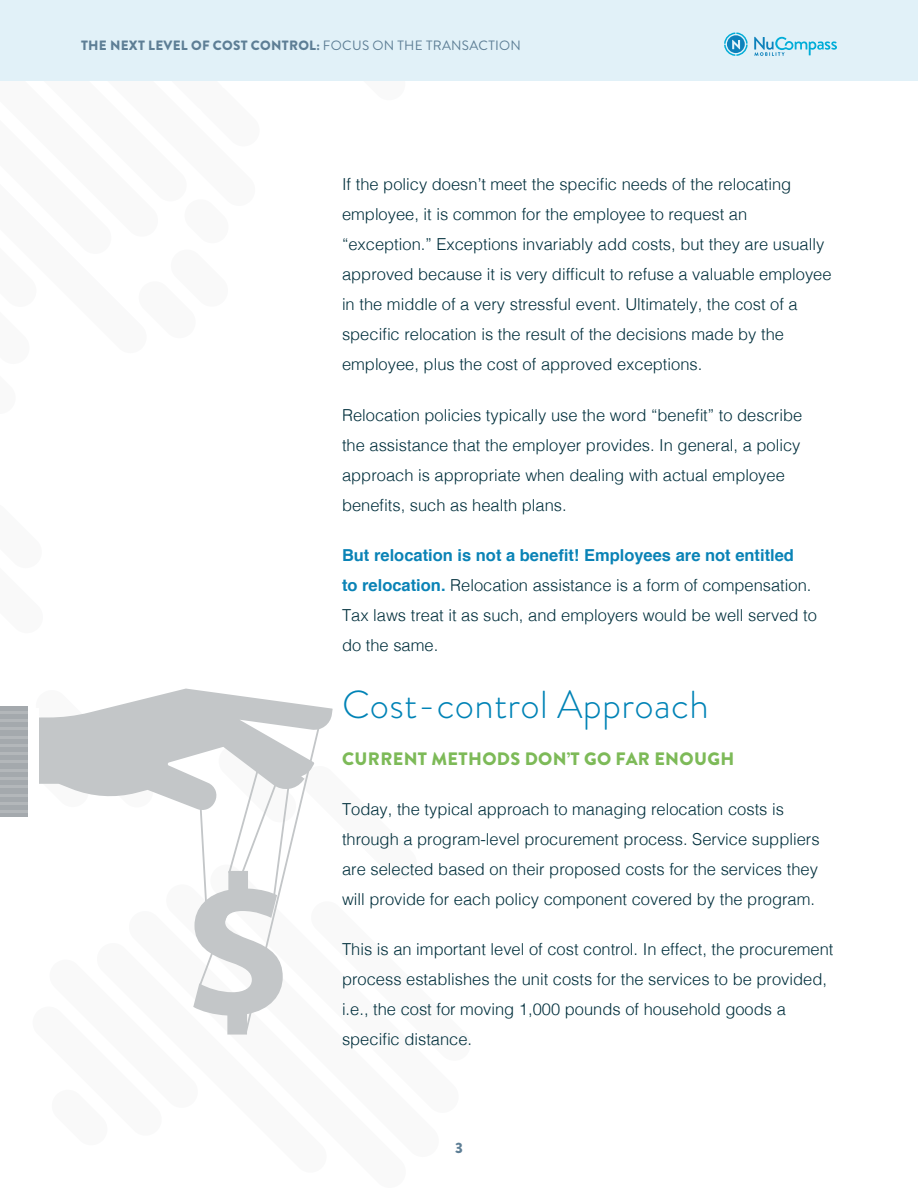
<style>
.page{position:relative;width:918px;height:1188px;background:#fff}
.page>*{position:absolute;margin:0;border:0;box-sizing:border-box;transform-origin:0 0}
.t1{font:300 39px "Brandon Grotesque";letter-spacing:.01em;color:#0083b6}
.t2{font:900 18px "Brandon Grotesque";letter-spacing:.02em;color:#7dba58}
.t3{font:300 16.5px/30px "Helvetica";color:#002f3c}
.t4{font:900 15px "Brandon Grotesque";color:#5d7e95}
.t5{font:900 13.5px "Brandon Grotesque";letter-spacing:.02em;color:#5d7e95}
.s1{font-weight:400}
.s2{font-weight:700;color:#0a83b6}
</style>
<div class="page">
<div style="left:0;top:0;width:918px;height:81px;background:#e1f1f8"></div>
<svg style="left:724px;top:32px;width:24px;height:24px"></svg>
<svg style="left:754px;top:37px;width:83px;height:19px"></svg>
<svg style="left:0;top:688px;width:333px;height:347px"></svg>
<div style="left:17px;top:709px;width:21px;height:96px;background:#fff"></div>
<div style="left:0;top:707px;width:28px;height:110px;background:#a4a9ad"></div>
<hr style="left:0;top:711px;width:28px;height:3px;background:#b3b7ba">
<hr style="left:0;top:719px;width:28px;height:3px;background:#b3b7ba">
<hr style="left:0;top:728px;width:28px;height:2px;background:#b3b7ba">
<hr style="left:0;top:736px;width:28px;height:2px;background:#b3b7ba">
<hr style="left:0;top:744px;width:28px;height:3px;background:#b3b7ba">
<hr style="left:0;top:752px;width:28px;height:3px;background:#b3b7ba">
<hr style="left:0;top:761px;width:28px;height:2px;background:#b3b7ba">
<hr style="left:0;top:769px;width:28px;height:3px;background:#b3b7ba">
<hr style="left:0;top:777px;width:28px;height:3px;background:#b3b7ba">
<hr style="left:0;top:786px;width:28px;height:2px;background:#b3b7ba">
<hr style="left:0;top:794px;width:28px;height:2px;background:#b3b7ba">
<hr style="left:0;top:802px;width:28px;height:3px;background:#b3b7ba">
<hr style="left:0;top:810px;width:28px;height:3px;background:#b3b7ba">
<p class="t5" style="left:81px;top:36px;width:441px">THE NEXT LEVEL OF COST CONTROL: <span class="s1">FOCUS ON THE TRANSACTION</span></p>
<p class="t3" style="left:342px;top:168px;width:491px">If the policy doesn’t meet the specific needs of the relocating employee, it is common for the employee to request an “exception.” Exceptions invariably add costs, but they are usually approved because it is very difficult to refuse a valuable employee in the middle of a very stressful event. Ultimately, the cost of a specific relocation is the result of the decisions made by the employee, plus the cost of approved exceptions.</p>
<p class="t3" style="left:342px;top:399px;width:462px">Relocation policies typically use the word “benefit” to describe the assistance that the employer provides. In general, a policy approach is appropriate when dealing with actual employee benefits, such as health plans.</p>
<p class="t3" style="left:342px;top:539px;width:476px"><span class="s2">But relocation is not a benefit! Employees are not entitled<br>to relocation.</span> Relocation assistance is a form of compensation.<br>Tax laws treat it as such, and employers would be well served to do the same.</p>
<h1 class="t1" style="left:342px;top:678px;width:368px">Cost-control Approach</h1>
<p class="t2" style="left:342px;top:746px;width:394px">CURRENT METHODS DON’T GO FAR ENOUGH</p>
<p class="t3" style="left:342px;top:793px;width:479px">Today, the typical approach to managing relocation costs is through a program-level procurement process. Service suppliers are selected based on their proposed costs for the services they will provide for each policy component covered by the program.</p>
<p class="t3" style="left:342px;top:933px;width:493px">This is an important level of cost control. In effect, the procurement process establishes the unit costs for the services to be provided, i.e., the cost for moving 1,000 pounds of household goods a specific distance.</p>
<p class="t4" style="left:455px;top:1138px;width:9px">3</p>
</div>
